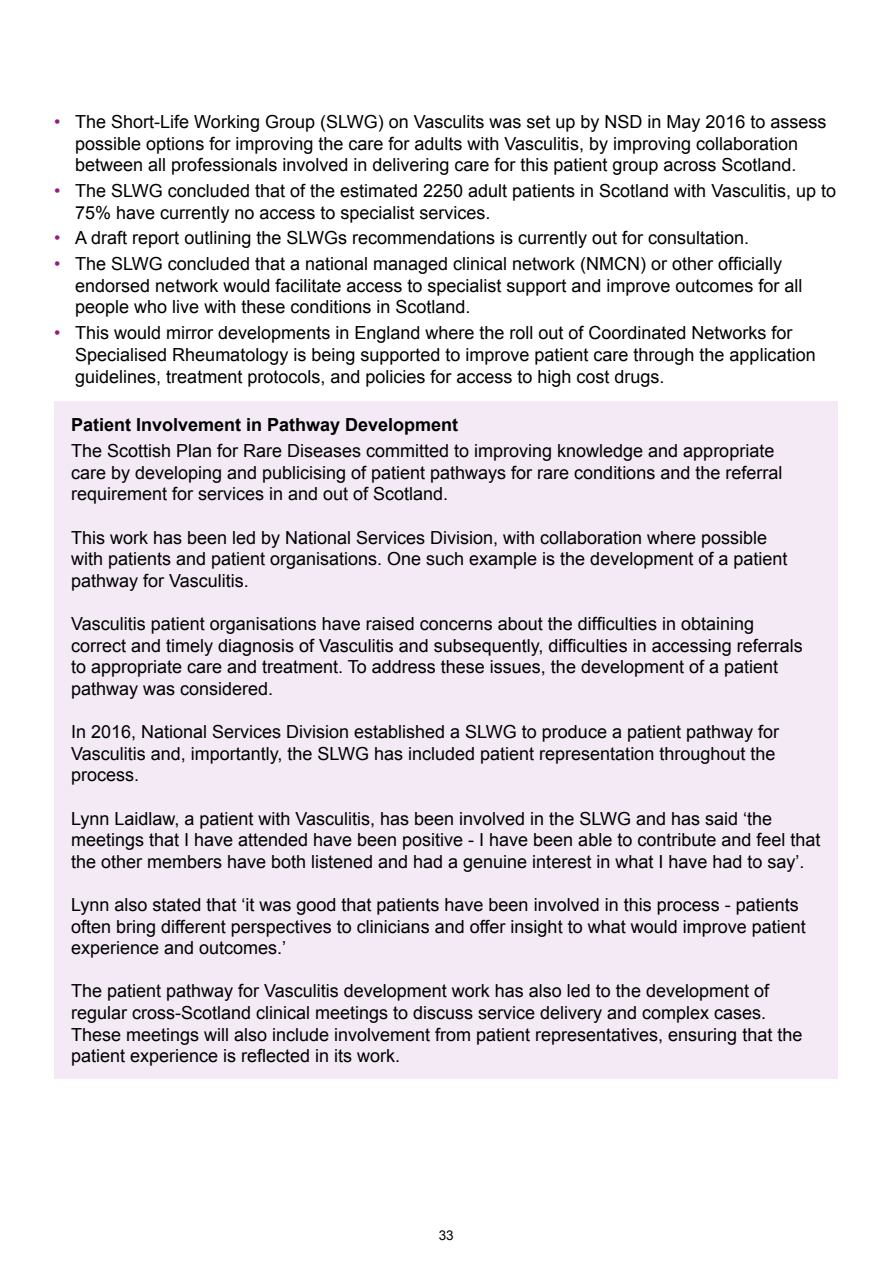
<style>
.page{position:relative;width:893px;height:1263px;background:#fff}
.page>*{position:absolute;margin:0;border:0;box-sizing:border-box;transform-origin:0 0}
.t1{font:18px/21.6px "Arial";color:#000}
.t2{font:700 18px "Arial";color:#000}
.t3{font:13.5px "Arial";color:#000}
.s1{color:#951b81}
</style>
<div class="page">
<div style="left:54px;top:401px;width:783px;height:678px;background:#f3eaf5"></div>
<p class="t1" style="left:54px;top:111px;width:774px;text-align:center"><span class="s1">•</span> The Short-Life Working Group (SLWG) on Vasculits was set up by NSD in May 2016 to assess possible options for improving the care for adults with Vasculitis, by improving collaboration between all professionals involved in delivering care for this patient group across Scotland.</p>
<p class="t1" style="left:75px;top:180px;width:762px;text-indent:-21px"><span class="s1">•</span> The SLWG concluded that of the estimated 2250 adult patients in Scotland with Vasculitis, up to<br>75% have currently no access to specialist services.</p>
<p class="t1" style="left:54px;top:227px;width:697px"><span class="s1">•</span> A draft report outlining the SLWGs recommendations is currently out for consultation.</p>
<p class="t1" style="left:75px;top:253px;width:729px;text-indent:-21px"><span class="s1">•</span> The SLWG concluded that a national managed clinical network (NMCN) or other officially endorsed network would facilitate access to specialist support and improve outcomes for all people who live with these conditions in Scotland.</p>
<p class="t1" style="left:75px;top:322px;width:742px;text-indent:-21px"><span class="s1">•</span> This would mirror developments in England where the roll out of Coordinated Networks for<br>Specialised Rheumatology is being supported to improve patient care through the application guidelines, treatment protocols, and policies for access to high cost drugs.</p>
<p class="t2" style="left:71px;top:413px;width:389px">Patient Involvement in Pathway Development</p>
<p class="t1" style="left:71px;top:440px;width:713px">The Scottish Plan for Rare Diseases committed to improving knowledge and appropriate care by developing and publicising of patient pathways for rare conditions and the referral requirement for services in and out of Scotland.</p>
<p class="t1" style="left:71px;top:527px;width:718px">This work has been led by National Services Division, with collaboration where possible with patients and patient organisations. One such example is the development of a patient pathway for Vasculitis.</p>
<p class="t1" style="left:71px;top:613px;width:733px">Vasculitis patient organisations have raised concerns about the difficulties in obtaining correct and timely diagnosis of Vasculitis and subsequently, difficulties in accessing referrals to appropriate care and treatment. To address these issues, the development of a patient pathway was considered.</p>
<p class="t1" style="left:71px;top:721px;width:710px">In 2016, National Services Division established a SLWG to produce a patient pathway for<br>Vasculitis and, importantly, the SLWG has included patient representation throughout the process.</p>
<p class="t1" style="left:71px;top:808px;width:751px">Lynn Laidlaw, a patient with Vasculitis, has been involved in the SLWG and has said ‘the meetings that I have attended have been positive - I have been able to contribute and feel that the other members have both listened and had a genuine interest in what I have had to say’.</p>
<p class="t1" style="left:71px;top:894px;width:736px">Lynn also stated that ‘it was good that patients have been involved in this process - patients often bring different perspectives to clinicians and offer insight to what would improve patient experience and outcomes.’</p>
<p class="t1" style="left:71px;top:980px;width:733px">The patient pathway for Vasculitis development work has also led to the development of regular cross-Scotland clinical meetings to discuss service delivery and complex cases.<br>These meetings will also include involvement from patient representatives, ensuring that the patient experience is reflected in its work.</p>
<p class="t3" style="left:439px;top:1226px;width:17px">33</p>
</div>
